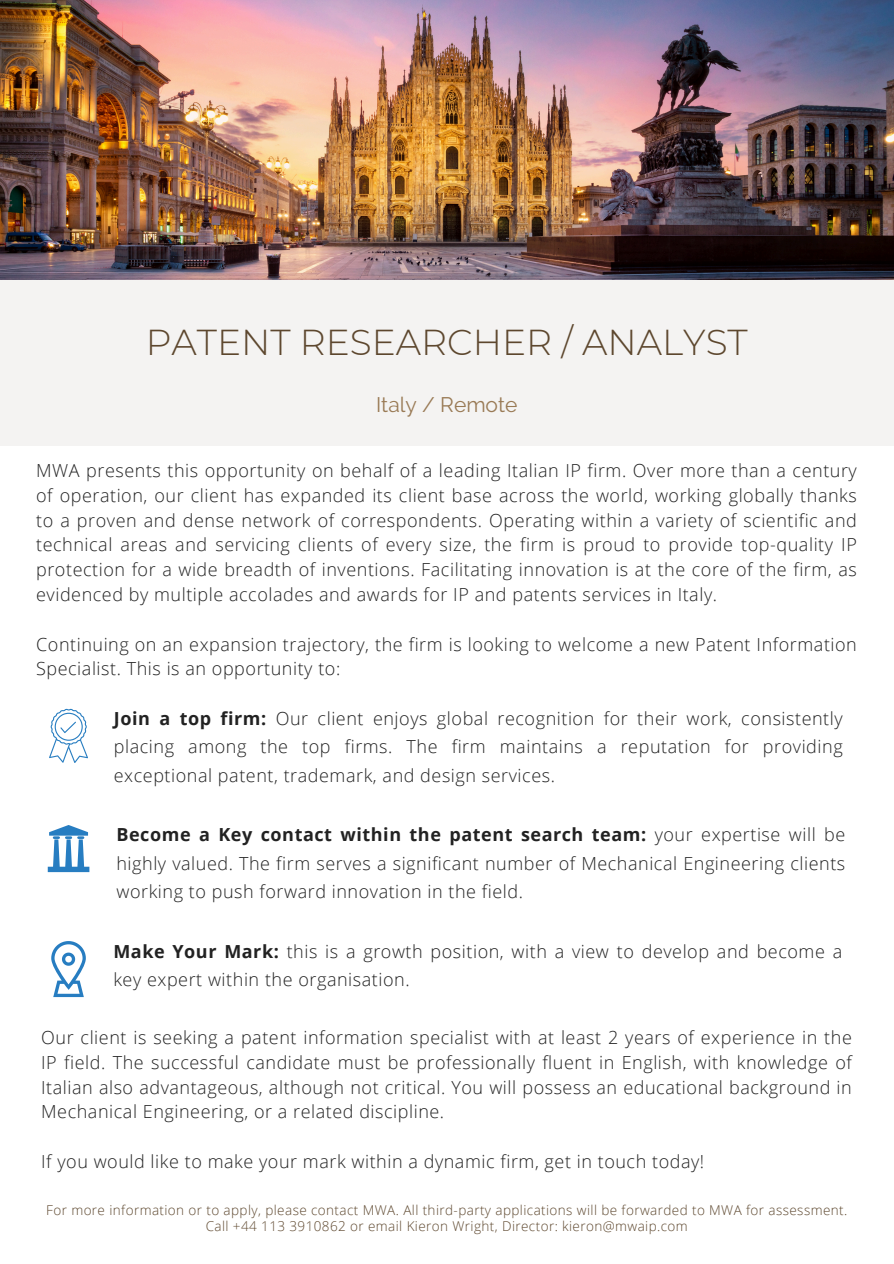
<style>
.page{position:relative;width:894px;height:1264px;background:#fff}
.page>*{position:absolute;margin:0;border:0;box-sizing:border-box;transform-origin:0 0}
.t1{font:300 36px "Montserrat";color:#5d472e}
.t2{font:21px "Raleway";color:#997a55}
.t3{font:300 18px/24.8px "Open Sans";letter-spacing:.03em;color:#222;text-align:justify}
.t4{font:300 13.5px/16.8px "Open Sans";letter-spacing:.03em;color:#5d472e;text-align:center}
.s1{font-weight:700}
</style>
<div class="page">
<div style="left:0;top:223px;width:893px;height:223px;background:#f4f3f2"></div>
<img style="left:0;top:0;width:893px;height:280px">
<svg style="left:51px;top:941px;width:35px;height:56px"></svg>
<svg style="left:48px;top:825px;width:41px;height:47px"></svg>
<svg style="left:49px;top:708px;width:39px;height:54px"></svg>
<p class="t1" style="left:146px;top:320px;width:603px">PATENT RESEARCHER / ANALYST</p>
<p class="t2" style="left:376px;top:393px;width:143px">Italy / Remote</p>
<h1 class="t3" style="left:36px;top:458px;width:822px">MWA presents this opportunity on behalf of a leading Italian IP firm. Over more than a century of operation, our client has expanded its client base across the world, working globally thanks to a proven and dense network of correspondents. Operating within a variety of scientific and technical areas and servicing clients of every size, the firm is proud to provide top-quality IP protection for a wide breadth of inventions. Facilitating innovation is at the core of the firm, as evidenced by multiple accolades and awards for IP and patents services in Italy.</h1>
<h2 class="t3" style="left:36px;top:631px;width:822px">Continuing on an expansion trajectory, the firm is looking to welcome a new Patent Information<br>Specialist. This is an opportunity to:</h2>
<h3 class="t3" style="left:114px;top:704px;width:730px;line-height:28.2px"><span class="s1">Join a top firm:</span> Our client enjoys global recognition for their work, consistently placing among the top firms. The firm maintains a reputation for providing exceptional patent, trademark, and design services.</h3>
<p class="t3" style="left:116px;top:820px;width:730px;line-height:28.2px"><span class="s1">Become a Key contact within the patent search team:</span> your expertise will be highly valued. The firm serves a significant number of Mechanical Engineering clients working to push forward innovation in the field.</p>
<h3 class="t3" style="left:113px;top:936px;width:730px;line-height:28.2px"><span class="s1">Make Your Mark:</span> this is a growth position, with a view to develop and become a key expert within the organisation.</h3>
<h3 class="t3" style="left:41px;top:1024px;width:812px">Our client is seeking a patent information specialist with at least 2 years of experience in the IP field. The successful candidate must be professionally fluent in English, with knowledge of Italian also advantageous, although not critical. You will possess an educational background in Mechanical Engineering, or a related discipline.</h3>
<h3 class="t3" style="left:41px;top:1148px;width:664px">If you would like to make your mark within a dynamic firm, get in touch today!</h3>
<h3 class="t4" style="left:46px;top:1200px;width:802px">For more information or to apply, please contact MWA. All third-party applications will be forwarded to MWA for assessment.<br>Call +44 113 3910862 or email Kieron Wright, Director: kieron@mwaip.com</h3>
</div>
